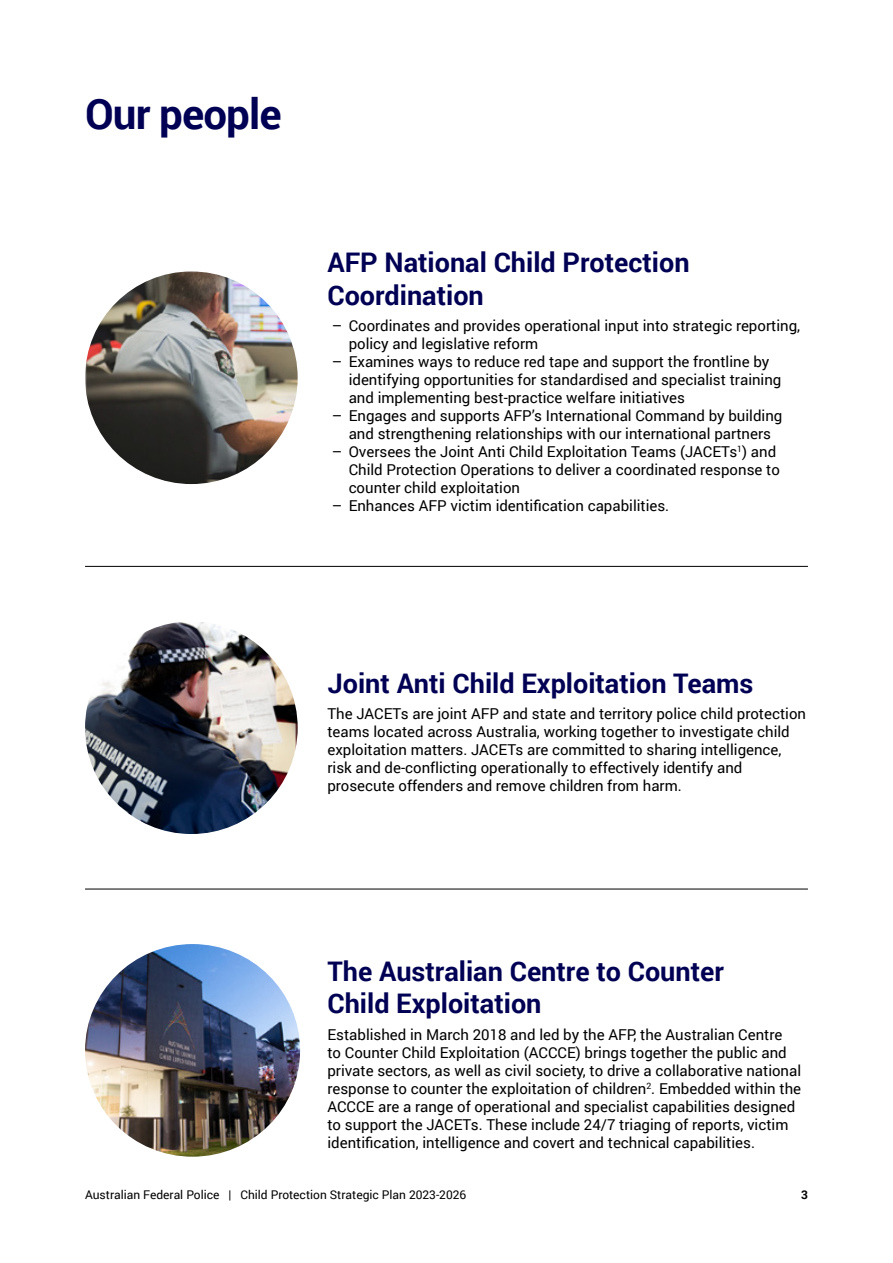
<style>
.page{position:relative;width:893px;height:1263px;background:#fff}
.page>*{position:absolute;margin:0;border:0;box-sizing:border-box;transform-origin:0 0}
.t1{font:700 42px "Roboto";letter-spacing:-.02em;color:#000054}
.t2{font:700 27px/32.4px "Roboto";color:#000054}
.t3{font:15px/18px "Roboto";color:#000}
.t4{font:12px "Roboto";color:#000}
.t5{font:700 12px "Roboto";color:#000}
</style>
<div class="page">
<img style="left:85px;top:271px;width:213px;height:213px;border-radius:106px">
<img style="left:85px;top:621px;width:213px;height:213px;border-radius:106px">
<img style="left:85px;top:944px;width:215px;height:213px">
<hr style="left:85px;top:566px;width:723px;height:1px;background:#000">
<hr style="left:85px;top:889px;width:723px;height:1px;background:#000">
<h2 class="t1" style="left:85px;top:84px;width:198px">Our people</h2>
<h3 class="t2" style="left:327px;top:246px;width:364px">AFP National Child Protection<br>Coordination</h3>
<p class="t3" style="left:349px;top:316px;width:453px;text-indent:-17px">– Coordinates and provides operational input into strategic reporting, policy and legislative reform</p>
<p class="t3" style="left:349px;top:352px;width:434px;text-indent:-17px">– Examines ways to reduce red tape and support the frontline by identifying opportunities for standardised and specialist training and implementing best-practice welfare initiatives</p>
<p class="t3" style="left:332px;top:406px;width:452px;text-align:center">– Engages and supports AFP’s International Command by building and strengthening relationships with our international partners</p>
<p class="t3" style="left:349px;top:442px;width:433px;text-indent:-17px">– Oversees the Joint Anti Child Exploitation Teams (JACETs<sup>1</sup>) and<br>Child Protection Operations to deliver a coordinated response to counter child exploitation</p>
<p class="t3" style="left:332px;top:496px;width:339px">– Enhances AFP victim identification capabilities.</p>
<h3 class="t2" style="left:327px;top:666px;width:428px">Joint Anti Child Exploitation Teams</h3>
<p class="t3" style="left:327px;top:704px;width:480px">The JACETs are joint AFP and state and territory police child protection teams located across Australia, working together to investigate child exploitation matters. JACETs are committed to sharing intelligence, risk and de-conflicting operationally to effectively identify and prosecute offenders and remove children from harm.</p>
<h3 class="t2" style="left:327px;top:954px;width:398px">The Australian Centre to Counter<br>Child Exploitation</h3>
<p class="t3" style="left:327px;top:1025px;width:475px">Established in March 2018 and led by the AFP, the Australian Centre<br>to Counter Child Exploitation (ACCCE) brings together the public and private sectors, as well as civil society, to drive a collaborative national response to counter the exploitation of children<sup>2</sup>. Embedded within the ACCCE are a range of operational and specialist capabilities designed to support the JACETs. These include 24/7 triaging of reports, victim identification, intelligence and covert and technical capabilities.</p>
<p class="t4" style="left:85px;top:1186px;width:383px">Australian Federal Police | Child Protection Strategic Plan 2023-2026</p>
<p class="t5" style="left:801px;top:1186px;width:8px">3</p>
</div>
